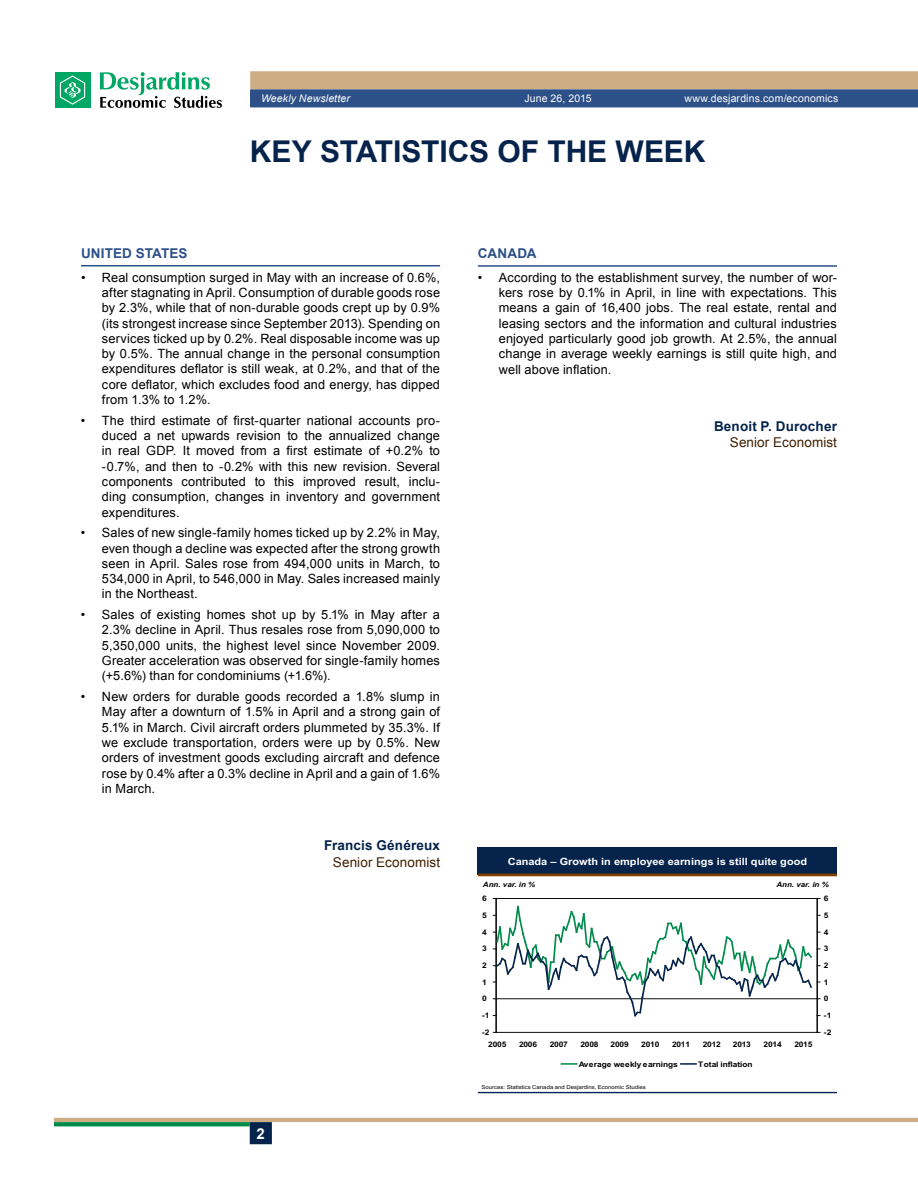
<style>
.page{position:relative;width:918px;height:1188px;background:#fff}
.page>*{position:absolute;margin:0;border:0;box-sizing:border-box;transform-origin:0 0}
.t1{font:700 30px "Arial";letter-spacing:-.005em;color:#05234b}
.t2{font:700 15px "Arial";color:#fff}
.t3{font:700 13.5px "Arial";letter-spacing:.015em;color:#05234b}
.t4{font:13.5px "Arial";letter-spacing:.01em;color:#401f00}
.t5{font:700 13.5px "Arial";letter-spacing:.01em;color:#2d5088}
.t6{font:12.75px/15.3px "Arial";letter-spacing:.01em;color:#000;text-align:justify}
.t7{font:10.5px "Arial";letter-spacing:.015em;color:#fff}
.t8{font:italic 10.5px "Arial";letter-spacing:.01em;color:#fff}
.t9{font:700 10.05px "Arial";color:#fff;scale:1.1 1}
.t10{font:700 7.65px "Arial";letter-spacing:-.025em;color:#000;scale:1.1 1}
.t11{font:italic 700 7.2px "Arial";color:#000;scale:1.1 1}
.t12{font:5.4px "Arial";letter-spacing:.005em;color:#000;scale:1.1 1}
</style>
<div class="page">
<hr style="left:54px;top:1118px;width:864px;height:4px;background:#cdae84">
<svg style="left:54px;top:1122px;width:196px;height:4px"></svg>
<div style="left:250px;top:1122px;width:22px;height:22px;background:#05234b;border:2px solid #05234b"></div>
<svg style="left:250px;top:71px;width:668px;height:36px;background:#7f8087"></svg>
<div style="left:55px;top:72px;width:35px;height:36px;background:#00a664"></div>
<svg style="left:60px;top:75px;width:25px;height:30px"></svg>
<svg style="left:100px;top:72px;width:122px;height:36px"></svg>
<hr style="left:81px;top:265px;width:359px;height:1px;background:#2d5088">
<hr style="left:478px;top:265px;width:359px;height:2px;background:#2d5088">
<div style="left:478px;top:848px;width:359px;height:27px;background:#05234b"></div>
<hr style="left:478px;top:873px;width:359px;height:3px;background:#803f00">
<hr style="left:478px;top:1092px;width:359px;height:1px;background:#05234b">
<hr style="left:496px;top:898px;width:321px;height:1px;background:#000">
<hr style="left:496px;top:1032px;width:321px;height:1px;background:#000">
<hr style="left:496px;top:899px;width:1px;height:133px;background:#000">
<hr style="left:817px;top:899px;width:1px;height:133px;background:#000">
<svg style="left:493px;top:905px;width:327px;height:113px"></svg>
<svg style="left:561px;top:1063px;width:16px;height:2px"></svg>
<svg style="left:681px;top:1063px;width:15px;height:2px"></svg>
<p class="t8" style="left:261px;top:92px;width:91px">Weekly Newsletter</p>
<p class="t7" style="left:524px;top:92px;width:69px">June 26, 2015</p>
<p class="t7" style="left:684px;top:92px;width:156px">www.desjardins.com/economics</p>
<h1 class="t1" style="left:250px;top:132px;width:452px">Key Statistics of the Week</h1>
<p class="t5" style="left:81px;top:245px;width:108px">UnitedStates</p>
<p class="t6" style="left:102px;top:270px;width:340px;text-indent:-21px">• Real consumption surged in May with an increase of 0.6%, after stagnating in April. Consumption of durable goods rose by 2.3%, while that of non-durable goods crept up by 0.9% (its strongest increase since September 2013). Spending on services ticked up by 0.2%. Real disposable income was up by 0.5%. The annual change in the personal consumption expenditures deflator is still weak, at 0.2%, and that of the core deflator, which excludes food and energy, has dipped from 1.3% to 1.2%.</p>
<p class="t6" style="left:102px;top:413px;width:340px;text-indent:-21px">• The third estimate of first-quarter national accounts pro&shy;duced a net upwards revision to the annualized change in real GDP. It moved from a first estimate of +0.2% to -0.7%, and then to -0.2% with this new revision. Several components contributed to this improved result, inclu&shy;ding consumption, changes in inventory and government expenditures.</p>
<p class="t6" style="left:102px;top:525px;width:340px;text-indent:-21px">• Sales of new single-family homes ticked up by 2.2% in May, even though a decline was expected after the strong growth seen in April. Sales rose from 494,000 units in March, to 534,000 in April, to 546,000 in May. Sales increased mainly in the Northeast.</p>
<p class="t6" style="left:102px;top:607px;width:340px;text-indent:-21px">• Sales of existing homes shot up by 5.1% in May after a 2.3% decline in April. Thus resales rose from 5,090,000 to 5,350,000 units, the highest level since November 2009.<br>Greater acceleration was observed for single-family homes (+5.6%) than for condominiums (+1.6%).</p>
<p class="t6" style="left:102px;top:689px;width:340px;text-indent:-21px">• New orders for durable goods recorded a 1.8% slump in May after a downturn of 1.5% in April and a strong gain of 5.1% in March. Civil aircraft orders plummeted by 35.3%. If we exclude transportation, orders were up by 0.5%. New orders of investment goods excluding aircraft and defence rose by 0.4% after a 0.3% decline in April and a gain of 1.6% in March.</p>
<p class="t3" style="left:324px;top:837px;width:117px">Francis Généreux</p>
<p class="t4" style="left:333px;top:853px;width:109px">Senior Economist</p>
<p class="t2" style="left:257px;top:1124px;width:10px">2</p>
<p class="t5" style="left:478px;top:245px;width:41px">Canada</p>
<p class="t6" style="left:499px;top:270px;width:340px;text-indent:-21px">• According to the establishment survey, the number of wor&shy;kers rose by 0.1% in April, in line with expectations. This means a gain of 16,400 jobs. The real estate, rental and leasing sectors and the information and cultural industries enjoyed particularly good job growth. At 2.5%, the annual change in average weekly earnings is still quite high, and well above inflation.</p>
<p class="t3" style="left:714px;top:418px;width:125px">Benoit P. Durocher</p>
<p class="t4" style="left:730px;top:434px;width:109px">Senior Economist</p>
<p class="t9" style="left:508px;top:856px;width:274px">Canada – Growth in employee earnings is still quite good</p>
<p class="t11" style="left:483px;top:880px;width:49px">Ann. var. in %</p>
<p class="t11" style="left:776px;top:880px;width:49px">Ann. var. in %</p>
<p class="t10" style="left:482px;top:894px;width:6px">6</p>
<p class="t10" style="left:824px;top:894px;width:6px">6</p>
<p class="t10" style="left:482px;top:911px;width:6px">5</p>
<p class="t10" style="left:824px;top:911px;width:6px">5</p>
<p class="t10" style="left:482px;top:928px;width:6px">4</p>
<p class="t10" style="left:824px;top:928px;width:6px">4</p>
<p class="t10" style="left:482px;top:944px;width:6px">3</p>
<p class="t10" style="left:824px;top:944px;width:6px">3</p>
<p class="t10" style="left:482px;top:961px;width:6px">2</p>
<p class="t10" style="left:824px;top:961px;width:6px">2</p>
<p class="t10" style="left:482px;top:977px;width:6px">1</p>
<p class="t10" style="left:824px;top:977px;width:6px">1</p>
<p class="t10" style="left:482px;top:994px;width:6px">0</p>
<p class="t10" style="left:824px;top:994px;width:6px">0</p>
<p class="t10" style="left:482px;top:1011px;width:8px">-1</p>
<p class="t10" style="left:824px;top:1011px;width:8px">-1</p>
<p class="t10" style="left:482px;top:1028px;width:8px">-2</p>
<p class="t10" style="left:824px;top:1028px;width:8px">-2</p>
<p class="t10" style="left:488px;top:1040px;width:18px">2005</p>
<p class="t10" style="left:519px;top:1040px;width:18px">2006</p>
<p class="t10" style="left:550px;top:1040px;width:18px">2007</p>
<p class="t10" style="left:580px;top:1040px;width:18px">2008</p>
<p class="t10" style="left:611px;top:1040px;width:18px">2009</p>
<p class="t10" style="left:641px;top:1040px;width:18px">2010</p>
<p class="t10" style="left:672px;top:1040px;width:18px">2011</p>
<p class="t10" style="left:703px;top:1040px;width:18px">2012</p>
<p class="t10" style="left:733px;top:1040px;width:18px">2013</p>
<p class="t10" style="left:764px;top:1040px;width:18px">2014</p>
<p class="t10" style="left:794px;top:1040px;width:18px">2015</p>
<p class="t10" style="left:579px;top:1060px;width:92px">Average weekly earnings</p>
<p class="t10" style="left:698px;top:1060px;width:51px">Total inflation</p>
<p class="t12" style="left:481px;top:1084px;width:151px">Sources: Statistics Canada and Desjardins, Economic Studies</p>
</div>
